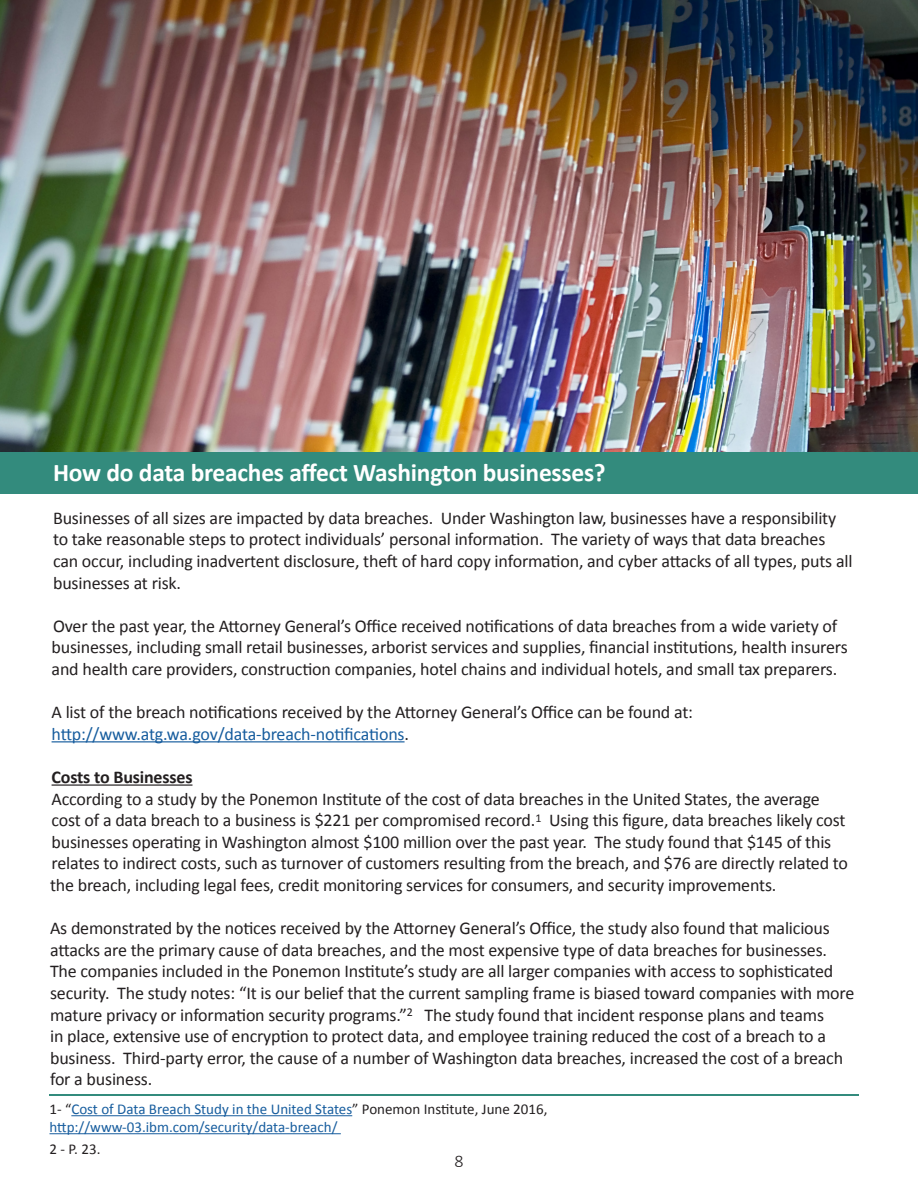
<style>
.page{position:relative;width:918px;height:1188px;background:#fff}
.page>*{position:absolute;margin:0;border:0;box-sizing:border-box;transform-origin:0 0}
.t1{font:700 25.5px "Calibri";letter-spacing:-.01em;color:#fff}
.t2{font:18px/21.6px "Calibri";letter-spacing:-.01em;color:#231f20}
.t3{font:18px "Calibri";letter-spacing:-.01em;color:#175d9e}
.t4{font:700 18px "Calibri";letter-spacing:-.01em;color:#231f20}
.t5{font:300 18px "Calibri";color:#231f20}
.t6{font:15px/18px "Calibri";color:#175d9e}
.t7{font:15px "Calibri";color:#231f20}
.s1{color:#231f20}
</style>
<div class="page">
<img style="left:0;top:0;width:918px;height:452px">
<div style="left:0;top:452px;width:918px;height:41px;background:#338b7d"></div>
<hr style="left:52px;top:741px;width:353px;height:1px;background:#175d9e">
<hr style="left:52px;top:784px;width:140px;height:2px;background:#231f20">
<hr style="left:71px;top:1115px;width:281px;height:1px;background:#175d9e">
<hr style="left:50px;top:1133px;width:291px;height:1px;background:#175d9e">
<hr style="left:50px;top:1094px;width:810px;height:1px;background:#338b7d">
<p class="t1" style="left:53px;top:456px;width:554px">How do data breaches affect Washington businesses?</p>
<p class="t2" style="left:53px;top:507px;width:801px">Businesses of all sizes are impacted by data breaches. Under Washington law, businesses have a responsibility to take reasonable steps to protect individuals’ personal information. The variety of ways that data breaches can occur, including inadvertent disclosure, theft of hard copy information, and cyber attacks of all types, puts all businesses at risk.</p>
<p class="t2" style="left:52px;top:615px;width:798px">Over the past year, the Attorney General’s Office received notifications of data breaches from a wide variety of businesses, including small retail businesses, arborist services and supplies, financial institutions, health insurers and health care providers, construction companies, hotel chains and individual hotels, and small tax preparers.</p>
<p class="t2" style="left:52px;top:702px;width:643px">A list of the breach notifications received by the Attorney General’s Office can be found at:</p>
<p class="t3" style="left:52px;top:722px;width:359px">http://www.atg.wa.gov/data-breach-notifications<span class="s1">.</span></p>
<p class="t4" style="left:52px;top:766px;width:142px">Costs to Businesses</p>
<p class="t2" style="left:50px;top:788px;width:800px">According to a study by the Ponemon Institute of the cost of data breaches in the United States, the average cost of a data breach to a business is $221 per compromised record.<sup>1</sup> Using this figure, data breaches likely cost businesses operating in Washington almost $100 million over the past year. The study found that $145 of this relates to indirect costs, such as turnover of customers resulting from the breach, and $76 are directly related to the breach, including legal fees, credit monitoring services for consumers, and security improvements.</p>
<p class="t2" style="left:50px;top:918px;width:781px">As demonstrated by the notices received by the Attorney General’s Office, the study also found that malicious attacks are the primary cause of data breaches, and the most expensive type of data breaches for businesses.</p>
<p class="t2" style="left:50px;top:961px;width:806px">The companies included in the Ponemon Institute’s study are all larger companies with access to sophisticated security. The study notes: “It is our belief that the current sampling frame is biased toward companies with more mature privacy or information security programs.”<sup>2</sup> The study found that incident response plans and teams<br>in place, extensive use of encryption to protect data, and employee training reduced the cost of a breach to a business. Third-party error, the cause of a number of Washington data breaches, increased the cost of a breach for a business.</p>
<p class="t6" style="left:50px;top:1100px;width:499px"><span class="s1">1- “</span>Cost of Data Breach Study in the United States<span class="s1">” Ponemon Institute, June 2016, </span>http://www-03.ibm.com/security/data-breach/</p>
<p class="t7" style="left:50px;top:1139px;width:52px">2 - P. 23.</p>
<p class="t5" style="left:454px;top:1150px;width:11px">8</p>
</div>
